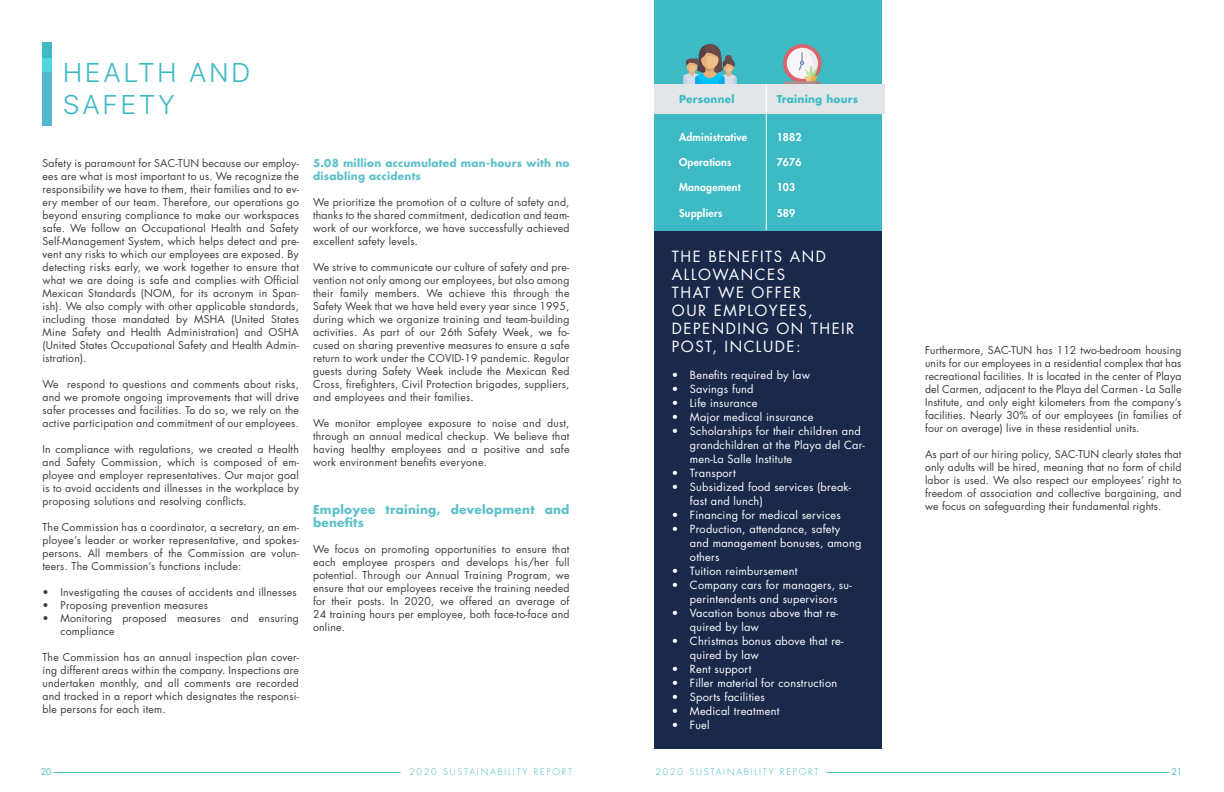
<style>
.page{position:relative;width:1224px;height:792px;background:#fff}
.page>*{position:absolute;margin:0;border:0;box-sizing:border-box;transform-origin:0 0}
.t1{font:300 27px/32.4px "SF Pro Display";letter-spacing:.14em;color:#3dbac4}
.t2{font:15px/18px "Futura Std";letter-spacing:.1em;color:#fff}
.t3{font:700 12px/13px "Futura Std";letter-spacing:.02em;color:#5fc1ca}
.t4{font:11px/14px "Futura Std";letter-spacing:.02em;color:#fff}
.t5{font:10.5px/13px "Futura Std";letter-spacing:.02em;color:#3c3c3b;text-align:justify}
.t6{font:800 10.5px "Futura Std";letter-spacing:.02em;color:#fff}
.t7{font:700 10.5px/13px "Futura Std";letter-spacing:.02em;color:#5fc1ca}
.t8{font:700 10.5px "Futura Std";letter-spacing:.02em;color:#3dbac4}
.t9{font:300 9px "Futura Std";letter-spacing:.2em;color:#3dbac4}
.t10{font:500 9px "Futura Std";color:#5fc1ca}
</style>
<div class="page">
<hr style="left:54px;top:772px;width:347px;height:1px;background:#3dbac4">
<hr style="left:827px;top:772px;width:342px;height:1px;background:#3dbac4">
<div style="left:655px;top:0;width:227px;height:749px;background:#1a294a"></div>
<div style="left:655px;top:0;width:227px;height:230px;background:#3dbac4"></div>
<div style="left:43px;top:43px;width:9px;height:83px;background:#3dbac4"></div>
<div style="left:43px;top:58px;width:9px;height:68px;background:#51d6df"></div>
<div style="left:43px;top:72px;width:9px;height:54px;background:#51b7cf"></div>
<svg style="left:683px;top:44px;width:53px;height:40px"></svg>
<div style="left:654px;top:84px;width:231px;height:29px;background:#e2e6e9"></div>
<svg style="left:783px;top:44px;width:39px;height:39px"></svg>
<svg style="left:784px;top:48px;width:37px;height:36px"></svg>
<hr style="left:766px;top:84px;width:1px;height:146px;background:#fff">
<h1 class="t1" style="left:63px;top:56px;width:188px">HEALTH AND<br>SAFETY</h1>
<p class="t5" style="left:43px;top:157px;width:258px">Safety is paramount for SAC-TUN because our employ&shy;ees are what is most important to us. We recognize the responsibility we have to them, their families and to ev&shy;ery member of our team. Therefore, our operations go beyond ensuring compliance to make our workspaces safe. We follow an Occupational Health and Safety Self-Management System, which helps detect and pre&shy;vent any risks to which our employees are exposed. By detecting risks early, we work together to ensure that what we are doing is safe and complies with Official Mexican Standards (NOM, for its acronym in Span&shy;ish). We also comply with other applicable standards, including those mandated by MSHA (United States Mine Safety and Health Administration) and OSHA (United States Occupational Safety and Health Admin&shy;istration).</p>
<p class="t5" style="left:43px;top:378px;width:258px">We respond to questions and comments about risks, and we promote ongoing improvements that will drive safer processes and facilities. To do so, we rely on the active participation and commitment of our employees.</p>
<p class="t5" style="left:43px;top:443px;width:258px">In compliance with regulations, we created a Health and Safety Commission, which is composed of em&shy;ployee and employer representatives. Our major goal is to avoid accidents and illnesses in the workplace by proposing solutions and resolving conflicts.</p>
<p class="t5" style="left:43px;top:521px;width:258px">The Commission has a coordinator, a secretary, an em&shy;ployee’s leader or worker representative, and spokes&shy;persons. All members of the Commission are volun&shy;teers. The Commission’s functions include:</p>
<p class="t5" style="left:43px;top:586px;width:256px">• Investigating the causes of accidents and illnesses</p>
<p class="t5" style="left:43px;top:599px;width:167px">• Proposing prevention measures</p>
<p class="t5" style="left:61px;top:612px;width:240px;text-indent:-18px">• Monitoring proposed measures and ensuring compliance</p>
<p class="t5" style="left:43px;top:651px;width:258px">The Commission has an annual inspection plan cover&shy;ing different areas within the company. Inspections are undertaken monthly, and all comments are recorded and tracked in a report which designates the responsi&shy;ble persons for each item.</p>
<p class="t7" style="left:313px;top:157px;width:258px">5.08 million accumulated man-hours with no disabling accidents</p>
<p class="t5" style="left:313px;top:196px;width:258px">We prioritize the promotion of a culture of safety and, thanks to the shared commitment, dedication and team&shy;work of our workforce, we have successfully achieved excellent safety levels.</p>
<p class="t5" style="left:313px;top:261px;width:258px">We strive to communicate our culture of safety and pre&shy;vention not only among our employees, but also among their family members. We achieve this through the Safety Week that we have held every year since 1995, during which we organize training and team-building activities. As part of our 26th Safety Week, we fo&shy;cused on sharing preventive measures to ensure a safe return to work under the COVID-19 pandemic. Regular guests during Safety Week include the Mexican Red Cross, firefighters, Civil Protection brigades, suppliers, and employees and their families.</p>
<p class="t5" style="left:313px;top:417px;width:258px">We monitor employee exposure to noise and dust, through an annual medical checkup. We believe that having healthy employees and a positive and safe work environment benefits everyone.</p>
<p class="t3" style="left:313px;top:503px;width:258px">Employee training, development and benefits</p>
<p class="t5" style="left:313px;top:543px;width:258px">We focus on promoting opportunities to ensure that each employee prospers and develops his/her full potential. Through our Annual Training Program, we ensure that our employees receive the training needed for their posts. In 2020, we offered an average of 24 training hours per employee, both face-to-face and online.</p>
<p class="t8" style="left:679px;top:92px;width:57px">Personnel</p>
<p class="t6" style="left:679px;top:131px;width:70px">Administrative</p>
<p class="t6" style="left:679px;top:156px;width:54px">Operations</p>
<p class="t6" style="left:679px;top:181px;width:63px">Management</p>
<p class="t6" style="left:679px;top:206px;width:45px">Suppliers</p>
<p class="t8" style="left:777px;top:92px;width:83px">Training hours</p>
<p class="t6" style="left:777px;top:131px;width:26px">1882</p>
<p class="t6" style="left:777px;top:156px;width:26px">7676</p>
<p class="t6" style="left:777px;top:181px;width:20px">103</p>
<p class="t6" style="left:777px;top:206px;width:20px">589</p>
<h2 class="t2" style="left:672px;top:247px;width:184px">THE BENEFITS AND<br>ALLOWANCES<br>THAT WE OFFER<br>OUR EMPLOYEES,<br>DEPENDING ON THEIR<br>POST, INCLUDE:</h2>
<p class="t4" style="left:672px;top:368px;width:140px">• Benefits required by law</p>
<p class="t4" style="left:672px;top:382px;width:83px">• Savings fund</p>
<p class="t4" style="left:672px;top:396px;width:87px">• Life insurance</p>
<p class="t4" style="left:672px;top:410px;width:143px">• Major medical insurance</p>
<p class="t4" style="left:690px;top:424px;width:176px;text-indent:-18px">• Scholarships for their children and grandchildren at the Playa del Car&shy;men-La Salle Institute</p>
<p class="t4" style="left:672px;top:466px;width:65px">• Transport</p>
<p class="t4" style="left:690px;top:480px;width:163px;text-indent:-18px">• Subsidized food services (break&shy;fast and lunch)</p>
<p class="t4" style="left:672px;top:508px;width:170px">• Financing for medical services</p>
<p class="t4" style="left:690px;top:522px;width:173px;text-indent:-18px">• Production, attendance, safety and management bonuses, among others</p>
<p class="t4" style="left:672px;top:564px;width:127px">• Tuition reimbursement</p>
<p class="t4" style="left:672px;top:578px;width:181px;text-align:center">• Company cars for managers, su&shy;perintendents and supervisors</p>
<p class="t4" style="left:690px;top:606px;width:150px;text-indent:-18px">• Vacation bonus above that re&shy;quired by law</p>
<p class="t4" style="left:690px;top:634px;width:155px;text-indent:-18px">• Christmas bonus above that re&shy;quired by law</p>
<p class="t4" style="left:672px;top:662px;width:81px">• Rent support</p>
<p class="t4" style="left:672px;top:676px;width:167px">• Filler material for construction</p>
<p class="t4" style="left:672px;top:690px;width:94px">• Sports facilities</p>
<p class="t4" style="left:672px;top:704px;width:109px">• Medical treatment</p>
<p class="t4" style="left:672px;top:718px;width:39px">• Fuel</p>
<p class="t5" style="left:925px;top:344px;width:258px">Furthermore, SAC-TUN has 112 two-bedroom housing units for our employees in a residential complex that has recreational facilities. It is located in the center of Playa del Carmen, adjacent to the Playa del Carmen - La Salle Institute, and only eight kilometers from the company’s facilities. Nearly 30% of our employees (in families of four on average) live in these residential units.</p>
<p class="t5" style="left:925px;top:448px;width:258px">As part of our hiring policy, SAC-TUN clearly states that only adults will be hired, meaning that no form of child labor is used. We also respect our employees’ right to freedom of association and collective bargaining, and we focus on safeguarding their fundamental rights.</p>
<p class="t10" style="left:41px;top:766px;width:12px">20</p>
<p class="t9" style="left:409px;top:767px;width:165px">2020 SUSTAINABILITY REPORT</p>
<p class="t9" style="left:655px;top:767px;width:165px">2020 SUSTAINABILITY REPORT</p>
<p class="t10" style="left:1171px;top:766px;width:12px">21</p>
</div>
